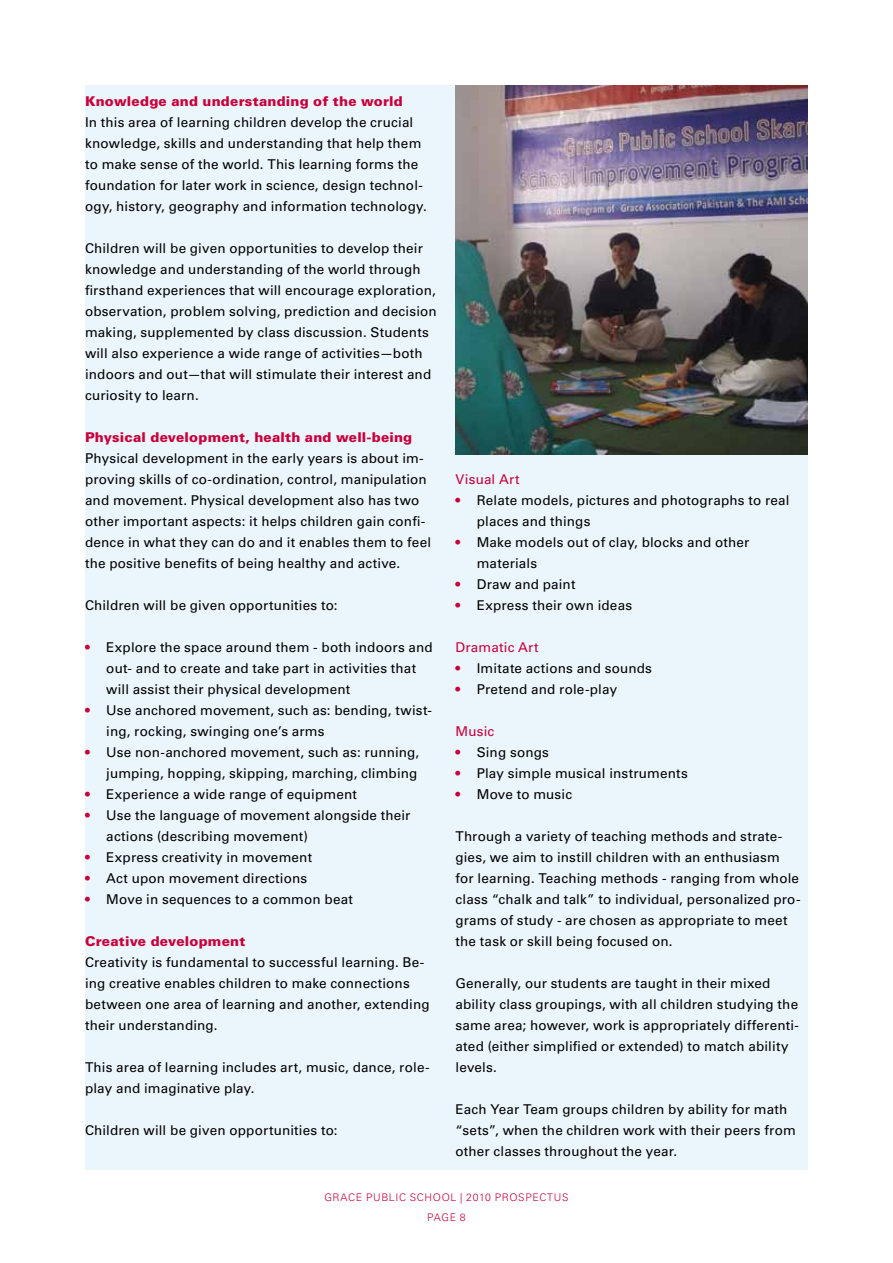
<style>
.page{position:relative;width:893px;height:1263px;background:#fff}
.page>*{position:absolute;margin:0;border:0;box-sizing:border-box;transform-origin:0 0}
.t1{font:13.5px/21px "Univers LT Std";letter-spacing:.01em;color:#000}
.t2{font:900 13.5px "Univers LT Std";letter-spacing:.015em;color:#cb003a}
.t3{font:13.5px "Univers LT Std";letter-spacing:.015em;color:#cb003a}
.t4{font:300 10.5px/19.5px "Univers LT Std";letter-spacing:.065em;color:#cb003a;text-align:center}
.s1{color:#cb003a}
</style>
<div class="page">
<div style="left:85px;top:85px;width:723px;height:1084px;background:#ebf6fc"></div>
<img style="left:455px;top:85px;width:353px;height:369px">
<p class="t2" style="left:85px;top:93px;width:319px">Knowledge and understanding of the world</p>
<p class="t1" style="left:85px;top:112px;width:343px">In this area of learning children develop the crucial knowledge, skills and understanding that help them to make sense of the world. This learning forms the foundation for later work in science, design technol&shy;ogy, history, geography and information technology.</p>
<p class="t1" style="left:85px;top:238px;width:353px">Children will be given opportunities to develop their knowledge and understanding of the world through firsthand experiences that will encourage exploration, observation, problem solving, prediction and decision making, supplemented by class discussion. Students will also experience a wide range of activities—both indoors and out—that will stimulate their interest and curiosity to learn.</p>
<p class="t2" style="left:85px;top:429px;width:329px">Physical development, health and well-being</p>
<p class="t1" style="left:85px;top:448px;width:348px">Physical development in the early years is about im&shy;proving skills of co-ordination, control, manipulation and movement. Physical development also has two other important aspects: it helps children gain confi&shy;dence in what they can do and it enables them to feel the positive benefits of being healthy and active.</p>
<p class="t1" style="left:85px;top:595px;width:254px">Children will be given opportunities to:</p>
<p class="t1" style="left:106px;top:637px;width:328px;text-indent:-21px"><span class="s1">•</span> Explore the space around them - both indoors and out- and to create and take part in activities that will assist their physical development</p>
<p class="t1" style="left:106px;top:700px;width:327px;text-indent:-21px"><span class="s1">•</span> Use anchored movement, such as: bending, twist&shy;ing, rocking, swinging one’s arms</p>
<p class="t1" style="left:85px;top:742px;width:336px;text-align:right"><span class="s1">•</span> Use non-anchored movement, such as: running, jumping, hopping, skipping, marching, climbing</p>
<p class="t1" style="left:85px;top:784px;width:273px"><span class="s1">•</span> Experience a wide range of equipment</p>
<p class="t1" style="left:106px;top:805px;width:306px;text-indent:-21px"><span class="s1">•</span> Use the language of movement alongside their actions (describing movement)</p>
<p class="t1" style="left:85px;top:847px;width:229px"><span class="s1">•</span> Express creativity in movement</p>
<p class="t1" style="left:85px;top:868px;width:224px"><span class="s1">•</span> Act upon movement directions</p>
<p class="t1" style="left:85px;top:889px;width:270px"><span class="s1">•</span> Move in sequences to a common beat</p>
<p class="t2" style="left:85px;top:933px;width:162px">Creative development</p>
<p class="t1" style="left:85px;top:952px;width:346px">Creativity is fundamental to successful learning. Be&shy;ing creative enables children to make connections between one area of learning and another, extending their understanding.</p>
<p class="t1" style="left:85px;top:1057px;width:346px">This area of learning includes art, music, dance, role&shy;play and imaginative play.</p>
<p class="t1" style="left:85px;top:1120px;width:254px">Children will be given opportunities to:</p>
<p class="t3" style="left:455px;top:471px;width:66px">Visual Art</p>
<p class="t1" style="left:477px;top:490px;width:314px;text-indent:-21px"><span class="s1">•</span> Relate models, pictures and photographs to real places and things</p>
<p class="t1" style="left:477px;top:532px;width:274px;text-indent:-21px"><span class="s1">•</span> Make models out of clay, blocks and other materials</p>
<p class="t1" style="left:455px;top:574px;width:122px"><span class="s1">•</span> Draw and paint</p>
<p class="t1" style="left:455px;top:595px;width:178px"><span class="s1">•</span> Express their own ideas</p>
<p class="t3" style="left:455px;top:639px;width:85px">Dramatic Art</p>
<p class="t1" style="left:455px;top:658px;width:198px"><span class="s1">•</span> Imitate actions and sounds</p>
<p class="t1" style="left:455px;top:679px;width:163px"><span class="s1">•</span> Pretend and role-play</p>
<p class="t3" style="left:455px;top:723px;width:40px">Music</p>
<p class="t1" style="left:455px;top:742px;width:95px"><span class="s1">•</span> Sing songs</p>
<p class="t1" style="left:455px;top:763px;width:234px"><span class="s1">•</span> Play simple musical instruments</p>
<p class="t1" style="left:455px;top:784px;width:118px"><span class="s1">•</span> Move to music</p>
<p class="t1" style="left:455px;top:826px;width:347px">Through a variety of teaching methods and strate&shy;gies, we aim to instill children with an enthusiasm for learning. Teaching methods - ranging from whole class “chalk and talk” to individual, personalized pro&shy;grams of study - are chosen as appropriate to meet the task or skill being focused on.</p>
<p class="t1" style="left:455px;top:973px;width:345px">Generally, our students are taught in their mixed ability class groupings, with all children studying the same area; however, work is appropriately differenti&shy;ated (either simplified or extended) to match ability levels.</p>
<p class="t1" style="left:455px;top:1099px;width:342px">Each Year Team groups children by ability for math “sets”, when the children work with their peers from other classes throughout the year.</p>
<p class="t4" style="left:324px;top:1188px;width:246px">GRACE PUBLIC SCHOOL | 2010 PROSPECTUS<br>PAGE 8</p>
</div>
